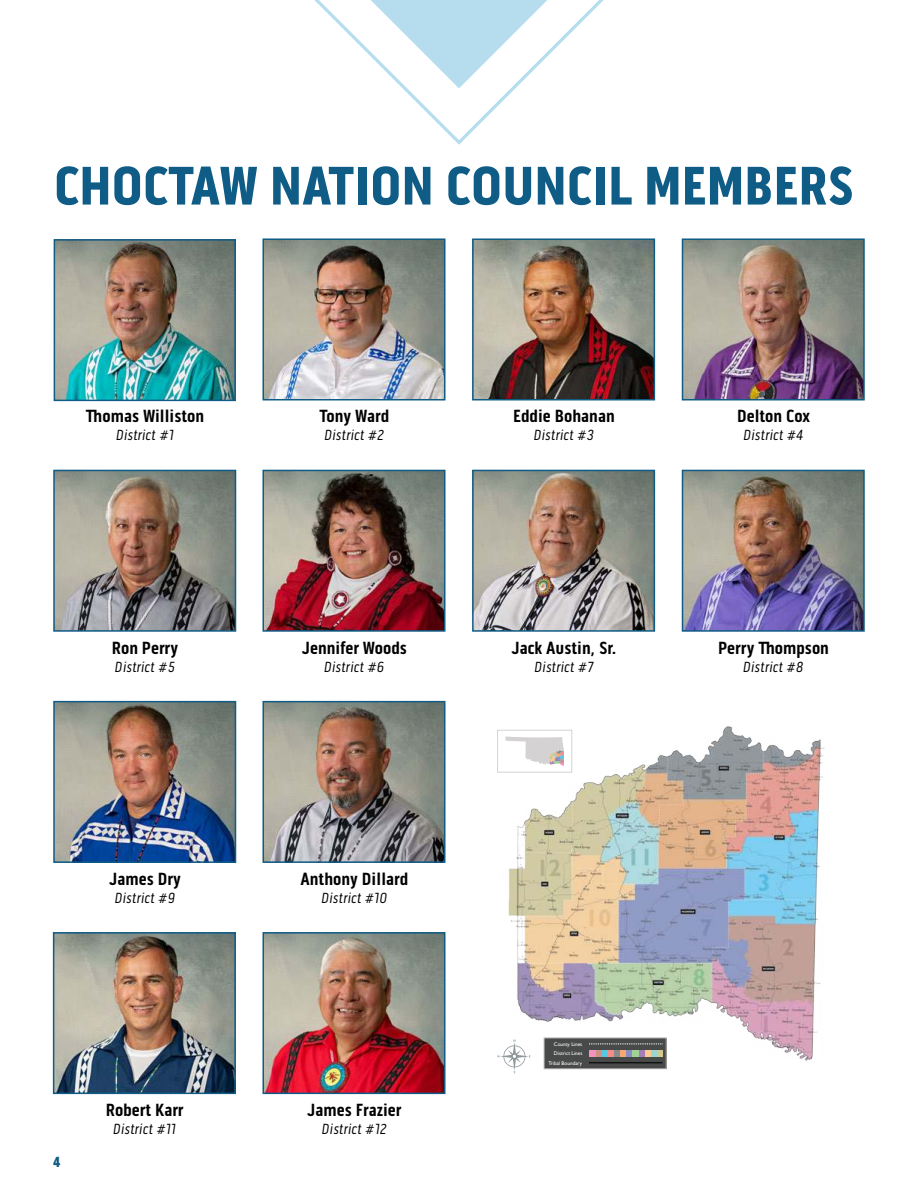
<style>
.page{position:relative;width:918px;height:1188px;background:#fff}
.page>*{position:absolute;margin:0;border:0;box-sizing:border-box;transform-origin:0 0}
.t1{font:900 55.5px "Pill Gothic 300 mg";color:#0f5c86}
.t2{font:700 18px "Pill Gothic 300 mg";color:#000}
.t3{font:italic 15px "Pill Gothic 300 mg";color:#000}
.t4{font:900 15px "Pill Gothic 300 mg";color:#0f5c86}
.t5{font:5.25px "Gill Sans";color:#fff}
</style>
<div class="page">
<svg style="left:314px;top:0;width:290px;height:145px"></svg>
<svg style="left:337px;top:0;width:244px;height:88px"></svg>
<img style="left:57px;top:242px;width:176px;height:156px">
<div style="left:54px;top:239px;width:182px;height:162px;border:2px solid #0f5c86"></div>
<img style="left:266px;top:241px;width:177px;height:156px">
<div style="left:263px;top:238px;width:183px;height:162px;border:2px solid #0f5c86"></div>
<img style="left:475px;top:241px;width:177px;height:156px">
<div style="left:472px;top:238px;width:183px;height:162px;border:2px solid #0f5c86"></div>
<img style="left:685px;top:241px;width:177px;height:156px">
<div style="left:682px;top:238px;width:183px;height:162px;border:2px solid #0f5c86"></div>
<img style="left:56px;top:704px;width:177px;height:156px">
<div style="left:53px;top:701px;width:183px;height:162px;border:2px solid #0f5c86"></div>
<img style="left:266px;top:704px;width:177px;height:156px">
<div style="left:263px;top:701px;width:183px;height:162px;border:2px solid #0f5c86"></div>
<img style="left:56px;top:935px;width:177px;height:156px">
<div style="left:53px;top:932px;width:183px;height:162px;border:2px solid #0f5c86"></div>
<img style="left:266px;top:935px;width:177px;height:156px">
<div style="left:263px;top:932px;width:183px;height:162px;border:2px solid #0f5c86"></div>
<img style="left:56px;top:473px;width:177px;height:156px">
<div style="left:53px;top:470px;width:183px;height:162px;border:2px solid #0f5c86"></div>
<img style="left:266px;top:473px;width:177px;height:156px">
<div style="left:263px;top:470px;width:183px;height:162px;border:2px solid #0f5c86"></div>
<img style="left:475px;top:473px;width:177px;height:156px">
<div style="left:472px;top:470px;width:183px;height:162px;border:2px solid #0f5c86"></div>
<img style="left:685px;top:473px;width:177px;height:156px">
<div style="left:682px;top:470px;width:183px;height:162px;border:2px solid #0f5c86"></div>
<img style="left:499px;top:726px;width:326px;height:337px">
<svg style="left:497px;top:1040px;width:33px;height:33px"></svg>
<div style="left:544px;top:1038px;width:122px;height:31px;background:#484a4a"></div>
<div style="left:544px;top:1038px;width:123px;height:31px;border:1px solid #b3b1af"></div>
<svg style="left:589px;top:1043px;width:73px;height:1px"></svg>
<hr style="left:589px;top:1062px;width:73px;height:1px;background:#000">
<svg style="left:620px;top:1050px;width:42px;height:6px"></svg>
<div style="left:613px;top:1050px;width:7px;height:6px;background:#898b8b"></div>
<svg style="left:608px;top:1050px;width:6px;height:6px"></svg>
<div style="left:601px;top:1050px;width:7px;height:6px;background:#58c8e2"></div>
<svg style="left:589px;top:1050px;width:12px;height:6px"></svg>
<div style="left:498px;top:730px;width:74px;height:42px;background:#fff"></div>
<div style="left:497px;top:730px;width:75px;height:43px;border:1px solid #d5d2d3"></div>
<svg style="left:505px;top:737px;width:59px;height:29px"></svg>
<h1 class="t1" style="left:54px;top:153px;width:801px">CHOCTAW NATION COUNCIL MEMBERS</h1>
<p class="t2" style="left:86px;top:410px;width:120px">Thomas Williston</p>
<p class="t3" style="left:116px;top:426px;width:60px">District #1</p>
<p class="t2" style="left:112px;top:641px;width:68px">Ron Perry</p>
<p class="t3" style="left:115px;top:658px;width:62px">District #5</p>
<p class="t2" style="left:109px;top:872px;width:73px">James Dry</p>
<p class="t3" style="left:115px;top:889px;width:62px">District #9</p>
<p class="t4" style="left:53px;top:1153px;width:9px">4</p>
<p class="t2" style="left:106px;top:1103px;width:79px">Robert Karr</p>
<p class="t3" style="left:113px;top:1120px;width:65px">District #11</p>
<p class="t2" style="left:319px;top:410px;width:71px">Tony Ward</p>
<p class="t3" style="left:324px;top:426px;width:61px">District #2</p>
<p class="t2" style="left:302px;top:641px;width:107px">Jennifer Woods</p>
<p class="t3" style="left:324px;top:658px;width:62px">District #6</p>
<p class="t2" style="left:301px;top:872px;width:109px">Anthony Dillard</p>
<p class="t3" style="left:322px;top:889px;width:67px">District #10</p>
<p class="t2" style="left:307px;top:1103px;width:96px">James Frazier</p>
<p class="t3" style="left:322px;top:1120px;width:66px">District #12</p>
<p class="t2" style="left:513px;top:410px;width:103px">Eddie Bohanan</p>
<p class="t3" style="left:534px;top:426px;width:62px">District #3</p>
<p class="t2" style="left:512px;top:641px;width:106px">Jack Austin, Sr.</p>
<p class="t3" style="left:535px;top:658px;width:60px">District #7</p>
<p class="t2" style="left:737px;top:410px;width:75px">Delton Cox</p>
<p class="t3" style="left:743px;top:426px;width:62px">District #4</p>
<p class="t2" style="left:718px;top:641px;width:112px">Perry Thompson</p>
<p class="t3" style="left:743px;top:658px;width:62px">District #8</p>
<p class="t5" style="left:554px;top:1042px;width:30px">County Lines</p>
<p class="t5" style="left:548px;top:1061px;width:35px">Tribal Boundary</p>
<p class="t5" style="left:554px;top:1051px;width:30px">District Lines</p>
</div>
